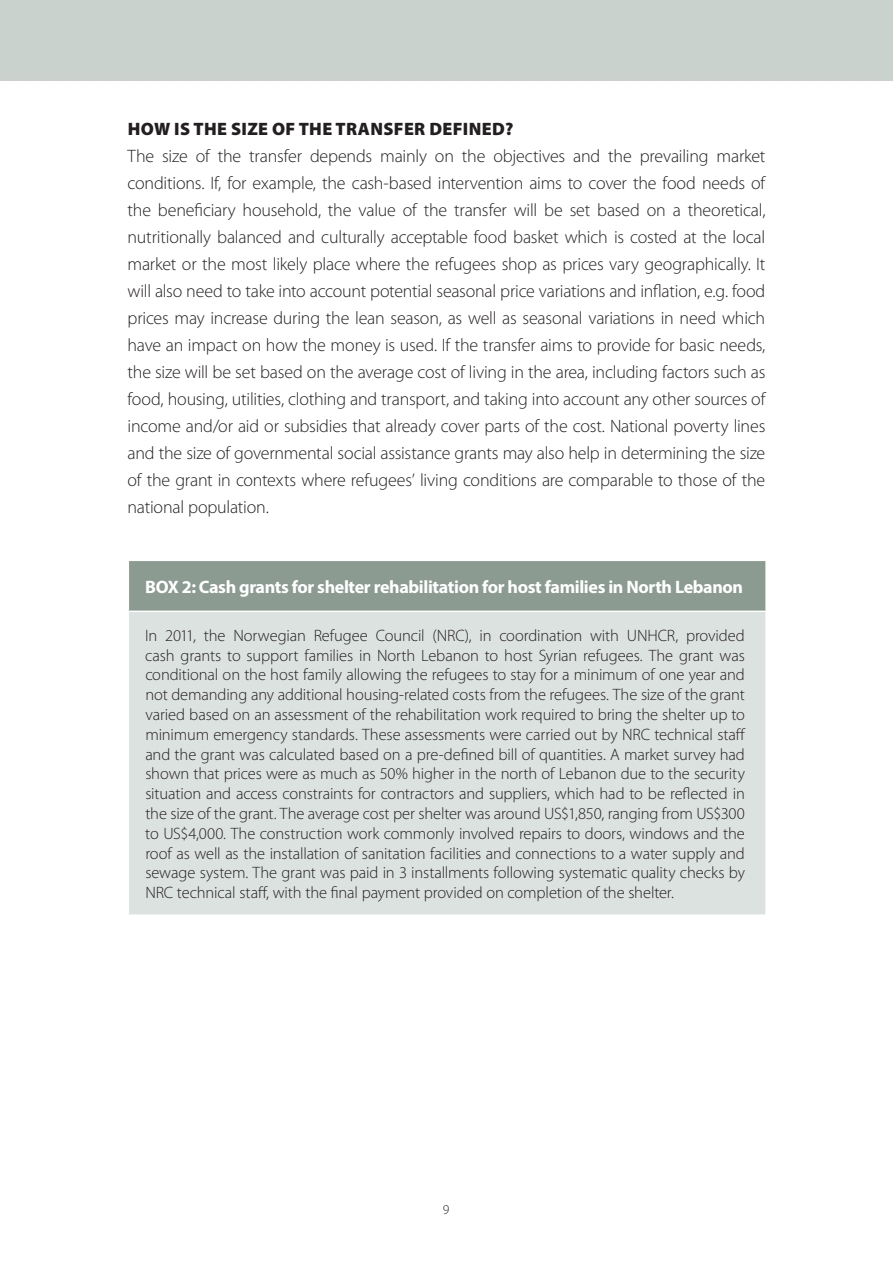
<style>
.page{position:relative;width:893px;height:1263px;background:#fff}
.page>*{position:absolute;margin:0;border:0;box-sizing:border-box;transform-origin:0 0}
.t1{font:300 18px/27px "Myriad Pro";letter-spacing:-.015em;color:#231f20;text-align:justify}
.t2{font:700 18px "Myriad Pro";letter-spacing:-.02em;color:#fff}
.t3{font:900 18px "Myriad Pro";letter-spacing:.02em;color:#231f20}
.t4{font:300 16.5px/19.8px "Myriad Pro";letter-spacing:-.01em;color:#231f20;text-align:justify}
.t5{font:300 13.5px "Myriad Pro";color:#231f20}
</style>
<div class="page">
<div style="left:0;top:0;width:893px;height:81px;background:#cad2cd"></div>
<div style="left:128px;top:560px;width:638px;height:51px;background:#8b9b92"></div>
<div style="left:128px;top:611px;width:638px;height:304px;background:#dce2df"></div>
<hr style="left:128px;top:560px;width:639px;height:1px;background:#fff">
<hr style="left:128px;top:561px;width:1px;height:50px;background:#fff">
<hr style="left:765px;top:561px;width:2px;height:50px;background:#fff">
<hr style="left:128px;top:611px;width:639px;height:1px;background:#fff">
<hr style="left:128px;top:612px;width:1px;height:302px;background:#fff">
<hr style="left:765px;top:612px;width:2px;height:302px;background:#fff">
<hr style="left:128px;top:914px;width:639px;height:2px;background:#fff">
<p class="t3" style="left:128px;top:119px;width:15px">HOW</p>
<p class="t3" style="left:174px;top:119px;width:341px">IS THE SIZE OF THE TRANSFER DEFINED?</p>
<p class="t1" style="left:128px;top:142px;width:640px">The size of the transfer depends mainly on the objectives and the prevailing market conditions. If, for example, the cash-based intervention aims to cover the food needs of the beneficiary household, the value of the transfer will be set based on a theoretical, nutritionally balanced and culturally acceptable food basket which is costed at the local market or the most likely place where the refugees shop as prices vary geographically. It will also need to take into account potential seasonal price variations and inflation, e.g. food prices may increase during the lean season, as well as seasonal variations in need which have an impact on how the money is used. If the transfer aims to provide for basic needs, the size will be set based on the average cost of living in the area, including factors such as food, housing, utilities, clothing and transport, and taking into account any other sources of income and/or aid or subsidies that already cover parts of the cost. National poverty lines and the size of governmental social assistance grants may also help in determining the size of the grant in contexts where refugees’ living conditions are comparable to those of the national population.</p>
<p class="t2" style="left:145px;top:575px;width:599px">BOX 2: Cash grants for shelter rehabilitation for host families in North Lebanon</p>
<p class="t4" style="left:145px;top:625px;width:492px">In 2011, the Norwegian Refugee Council (NRC), in coordination with UNH</p>
<p class="t4" style="left:145px;top:625px;width:602px;text-indent:512px">CR, provided cash grants to support families in North Lebanon to host Syrian refugees. The grant was conditional on the host family allowing the refugees to stay for a minimum of one year and not demanding any additional housing-related costs from the refugees. The size of the grant varied based on an assessment of the rehabilitation work required to bring the shelter up to minimum emergency standards. These assessments were carried out by NRC technical staff and the grant was calculated based on a pre-defined bill of quantities. A market survey had shown that prices were as much as 50% higher in the north of Lebanon due to the security situation and access constraints for contractors and suppliers, which had to be reflected in the size of the grant. The average cost per shelter was around US$1,850, ranging from US$300 to US$4,000. The construction work commonly involved repairs to doors, windows and the roof as well as the installation of sanitation facilities and connections to a water supply and sewage system. The grant was paid in 3 installments following systematic quality checks by NRC technical staff, with the final payment provided on completion of the shelter.</p>
<p class="t5" style="left:443px;top:1202px;width:8px">9</p>
</div>
